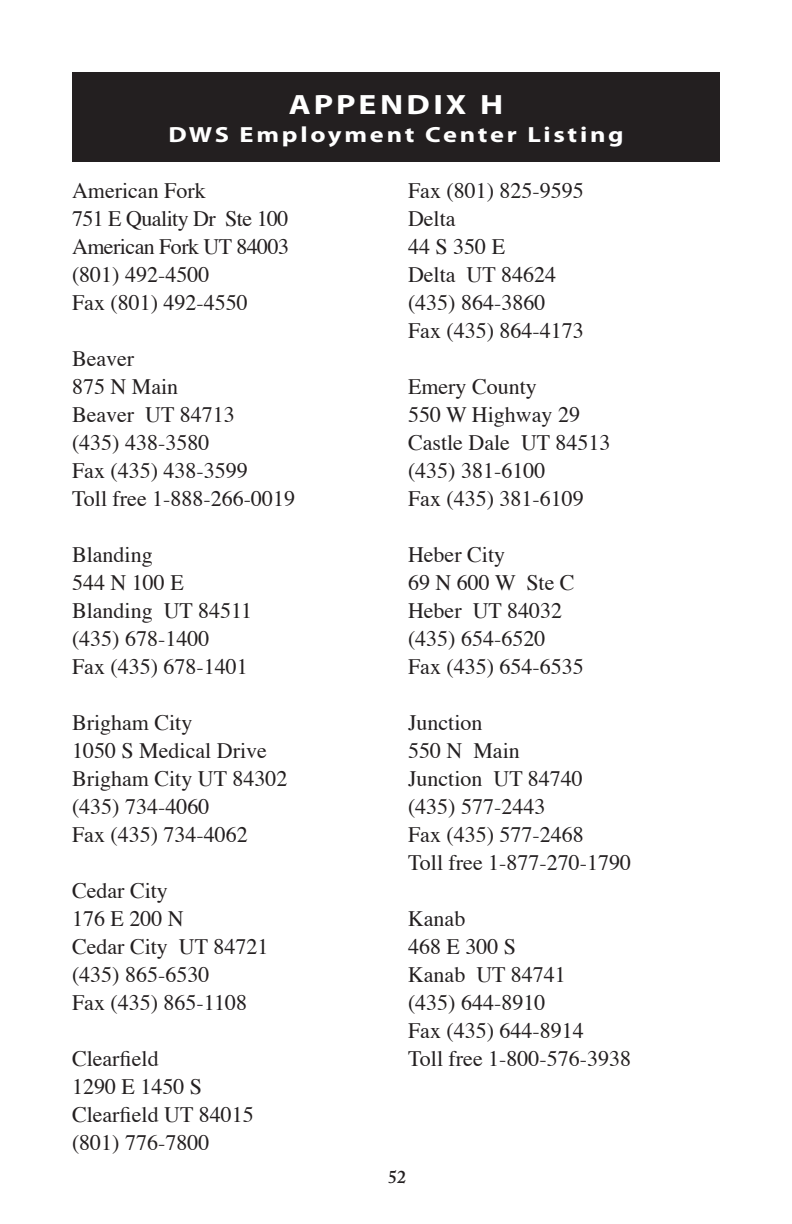
<style>
.page{position:relative;width:792px;height:1224px;background:#fff}
.page>*{position:absolute;margin:0;border:0;box-sizing:border-box;transform-origin:0 0}
.t1{font:700 28px "Myriad Pro";letter-spacing:.09em;color:#fff;scale:1.2 1}
.t2{font:22px "Times";color:#231f20}
.t3{font:22px "Times";letter-spacing:-.025em;color:#231f20}
.t4{font:700 22px "Myriad Pro";letter-spacing:.1em;color:#fff;scale:1.2 1}
.t5{font:600 18px "Adobe Caslon Pro";color:#231f20}
</style>
<div class="page">
<div style="left:72px;top:72px;width:648px;height:90px;background:#231f20"></div>
<p class="t1" style="left:289px;top:86px;width:180px">APPENDIX H</p>
<p class="t4" style="left:168px;top:120px;width:381px">DWS Employment Center Listing</p>
<p class="t2" style="left:72px;top:170px;width:135px">American Fork</p>
<p class="t3" style="left:72px;top:198px;width:218px">751 E Quality Dr Ste 100</p>
<p class="t3" style="left:72px;top:226px;width:219px">American Fork UT 84003</p>
<p class="t2" style="left:72px;top:254px;width:139px">(801) 492-4500</p>
<p class="t2" style="left:72px;top:282px;width:177px">Fax (801) 492-4550</p>
<p class="t2" style="left:72px;top:338px;width:64px">Beaver</p>
<p class="t2" style="left:72px;top:366px;width:108px">875 N Main</p>
<p class="t2" style="left:72px;top:394px;width:164px">Beaver UT 84713</p>
<p class="t2" style="left:72px;top:422px;width:139px">(435) 438-3580</p>
<p class="t2" style="left:72px;top:450px;width:177px">Fax (435) 438-3599</p>
<p class="t2" style="left:72px;top:478px;width:225px">Toll free 1-888-266-0019</p>
<p class="t2" style="left:408px;top:170px;width:177px">Fax (801) 825-9595</p>
<p class="t2" style="left:408px;top:198px;width:49px">Delta</p>
<p class="t2" style="left:408px;top:226px;width:99px">44 S 350 E</p>
<p class="t2" style="left:408px;top:254px;width:150px">Delta UT 84624</p>
<p class="t2" style="left:408px;top:282px;width:139px">(435) 864-3860</p>
<p class="t2" style="left:408px;top:310px;width:177px">Fax (435) 864-4173</p>
<p class="t2" style="left:408px;top:366px;width:130px">Emery County</p>
<p class="t2" style="left:408px;top:394px;width:174px">550 W Highway 29</p>
<p class="t2" style="left:408px;top:422px;width:204px">Castle Dale UT 84513</p>
<p class="t2" style="left:408px;top:450px;width:139px">(435) 381-6100</p>
<p class="t2" style="left:408px;top:478px;width:177px">Fax (435) 381-6109</p>
<p class="t2" style="left:408px;top:534px;width:99px">Heber City</p>
<p class="t2" style="left:408px;top:562px;width:168px">69 N 600 W Ste C</p>
<p class="t2" style="left:408px;top:590px;width:156px">Heber UT 84032</p>
<p class="t2" style="left:408px;top:618px;width:139px">(435) 654-6520</p>
<p class="t2" style="left:408px;top:646px;width:177px">Fax (435) 654-6535</p>
<p class="t2" style="left:408px;top:702px;width:76px">Junction</p>
<p class="t2" style="left:408px;top:730px;width:113px">550 N Main</p>
<p class="t2" style="left:408px;top:758px;width:176px">Junction UT 84740</p>
<p class="t2" style="left:408px;top:786px;width:139px">(435) 577-2443</p>
<p class="t2" style="left:408px;top:814px;width:177px">Fax (435) 577-2468</p>
<p class="t2" style="left:408px;top:842px;width:225px">Toll free 1-877-270-1790</p>
<p class="t2" style="left:72px;top:534px;width:82px">Blanding</p>
<p class="t2" style="left:72px;top:562px;width:113px">544 N 100 E</p>
<p class="t2" style="left:72px;top:590px;width:182px">Blanding UT 84511</p>
<p class="t2" style="left:72px;top:618px;width:139px">(435) 678-1400</p>
<p class="t2" style="left:72px;top:646px;width:177px">Fax (435) 678-1401</p>
<p class="t2" style="left:72px;top:702px;width:122px">Brigham City</p>
<p class="t2" style="left:72px;top:730px;width:196px">1050 S Medical Drive</p>
<p class="t2" style="left:72px;top:758px;width:217px">Brigham City UT 84302</p>
<p class="t2" style="left:72px;top:786px;width:139px">(435) 734-4060</p>
<p class="t2" style="left:72px;top:814px;width:177px">Fax (435) 734-4062</p>
<p class="t2" style="left:72px;top:870px;width:97px">Cedar City</p>
<p class="t2" style="left:72px;top:898px;width:113px">176 E 200 N</p>
<p class="t2" style="left:72px;top:926px;width:198px">Cedar City UT 84721</p>
<p class="t2" style="left:72px;top:954px;width:139px">(435) 865-6530</p>
<p class="t2" style="left:72px;top:982px;width:177px">Fax (435) 865-1108</p>
<p class="t2" style="left:72px;top:1038px;width:88px">Clearfield</p>
<p class="t2" style="left:72px;top:1066px;width:132px">1290 E 1450 S</p>
<p class="t2" style="left:72px;top:1094px;width:183px">Clearfield UT 84015</p>
<p class="t2" style="left:72px;top:1122px;width:139px">(801) 776-7800</p>
<p class="t2" style="left:408px;top:898px;width:59px">Kanab</p>
<p class="t2" style="left:408px;top:926px;width:110px">468 E 300 S</p>
<p class="t2" style="left:408px;top:954px;width:159px">Kanab UT 84741</p>
<p class="t2" style="left:408px;top:982px;width:139px">(435) 644-8910</p>
<p class="t2" style="left:408px;top:1010px;width:177px">Fax (435) 644-8914</p>
<p class="t2" style="left:408px;top:1038px;width:225px">Toll free 1-800-576-3938</p>
<p class="t5" style="left:388px;top:1166px;width:19px">52</p>
</div>
